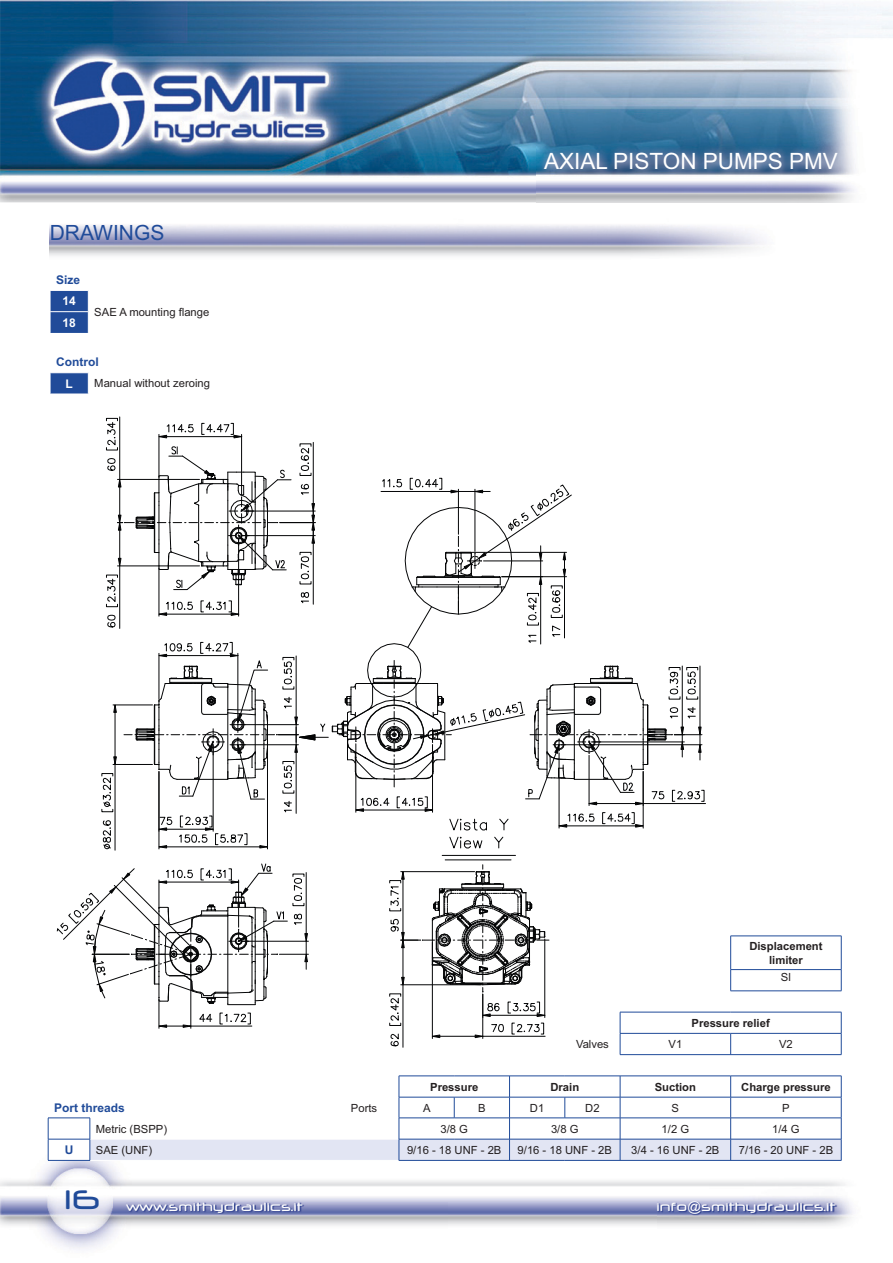
<style>
.page{position:relative;width:893px;height:1263px;background:#fff}
.page>*{position:absolute;margin:0;border:0;box-sizing:border-box;transform-origin:0 0}
.t1{font:500 30px "Neuropol";color:#204b99}
.t2{font:22.5px "Arial";color:#fff}
.t3{font:21px "Arial";color:#204b99}
.t4{font:500 13.5px "Neuropol";color:#fff}
.t5{font:700 12px "Arial";color:#204b99}
.t6{font:700 12px "Arial";color:#fff}
.t7{font:11.25px "Arial";color:#231f20}
.t8{font:700 11.25px/13.5px "Arial";color:#231f20;text-align:center}
.s1{font-family:"Arial";font-weight:400}
</style>
<div class="page">
<img style="left:0;top:1120px;width:849px;height:130px">
<img style="left:0;top:0;width:893px;height:202px">
<img style="left:536px;top:146px;width:357px;height:57px">
<img style="left:657px;top:1202px;width:196px;height:30px">
<img style="left:126px;top:1203px;width:322px;height:28px">
<svg style="left:50px;top:290px;width:39px;height:104px"></svg>
<hr style="left:90px;top:1160px;width:309px;height:1px;background:#fff">
<hr style="left:399px;top:1160px;width:166px;height:1px;background:#204b99">
<hr style="left:565px;top:1160px;width:276px;height:1px;background:#204b99">
<hr style="left:48px;top:1118px;width:42px;height:1px;background:#204b99">
<hr style="left:48px;top:1139px;width:42px;height:1px;background:#204b99">
<svg style="left:48px;top:1117px;width:1px;height:43px"></svg>
<hr style="left:48px;top:1160px;width:42px;height:1px;background:#204b99">
<hr style="left:119px;top:417px;width:1px;height:62px;background:#040506">
<hr style="left:643px;top:803px;width:62px;height:1px;background:#040506">
<hr style="left:445px;top:859px;width:66px;height:1px;background:#040506">
<hr style="left:442px;top:855px;width:73px;height:1px;background:#040506">
<svg style="left:101px;top:418px;width:603px;height:433px"></svg>
<svg style="left:56px;top:863px;width:786px;height:297px"></svg>
<h3 class="t3" style="left:50px;top:225px;width:116px">DRAWINGS</h3>
<p class="t5" style="left:56px;top:276px;width:26px">Size</p>
<p class="t6" style="left:63px;top:297px;width:15px">14</p>
<p class="t7" style="left:94px;top:308px;width:117px">SAE A mounting flange</p>
<p class="t6" style="left:63px;top:318px;width:15px">18</p>
<p class="t5" style="left:56px;top:358px;width:44px">Control</p>
<p class="t6" style="left:66px;top:379px;width:9px">L</p>
<p class="t7" style="left:94px;top:379px;width:117px">Manual without zeroing</p>
<h2 class="t2" style="left:544px;top:153px;width:295px">AXIAL PISTON PUMPS PMV</h2>
<p class="t8" style="left:749px;top:940px;width:75px">Displacement limiter</p>
<p class="t7" style="left:781px;top:973px;width:12px">Sl</p>
<p class="t8" style="left:691px;top:1017px;width:80px">Pressure relief</p>
<p class="t7" style="left:576px;top:1040px;width:34px">Valves</p>
<p class="t7" style="left:668px;top:1040px;width:15px">V1</p>
<p class="t7" style="left:779px;top:1040px;width:15px">V2</p>
<p class="t8" style="left:430px;top:1081px;width:50px">Pressure</p>
<p class="t8" style="left:550px;top:1081px;width:30px">Drain</p>
<p class="t8" style="left:655px;top:1081px;width:43px">Suction</p>
<p class="t8" style="left:741px;top:1081px;width:91px">Charge pressure</p>
<p class="t5" style="left:54px;top:1103px;width:72px">Port threads</p>
<p class="t7" style="left:351px;top:1104px;width:28px">Ports</p>
<p class="t7" style="left:423px;top:1104px;width:9px">A</p>
<p class="t7" style="left:478px;top:1104px;width:9px">B</p>
<p class="t7" style="left:530px;top:1104px;width:16px">D1</p>
<p class="t7" style="left:585px;top:1104px;width:16px">D2</p>
<p class="t7" style="left:672px;top:1104px;width:9px">S</p>
<p class="t7" style="left:782px;top:1104px;width:9px">P</p>
<p class="t7" style="left:96px;top:1125px;width:73px">Metric (BSPP)</p>
<p class="t7" style="left:440px;top:1125px;width:29px">3/8 G</p>
<p class="t7" style="left:551px;top:1125px;width:29px">3/8 G</p>
<p class="t7" style="left:662px;top:1125px;width:29px">1/2 G</p>
<p class="t7" style="left:772px;top:1125px;width:29px">1/4 G</p>
<p class="t5" style="left:65px;top:1146px;width:10px">U</p>
<p class="t7" style="left:96px;top:1146px;width:58px">SAE (UNF)</p>
<p class="t7" style="left:407px;top:1146px;width:96px">9/16 - 18 UNF - 2B</p>
<p class="t7" style="left:518px;top:1146px;width:96px">9/16 - 18 UNF - 2B</p>
<p class="t7" style="left:631px;top:1146px;width:90px">3/4 - 16 UNF - 2B</p>
<p class="t7" style="left:739px;top:1146px;width:96px">7/16 - 20 UNF - 2B</p>
<h1 class="t1" style="left:64px;top:1181px;width:37px">16</h1>
<p class="t4" style="left:126px;top:1199px;width:178px">www.smithydraulics.it</p>
<p class="t4" style="left:656px;top:1199px;width:181px">info<span class="s1">@</span>smithydraulics.it</p>
</div>
